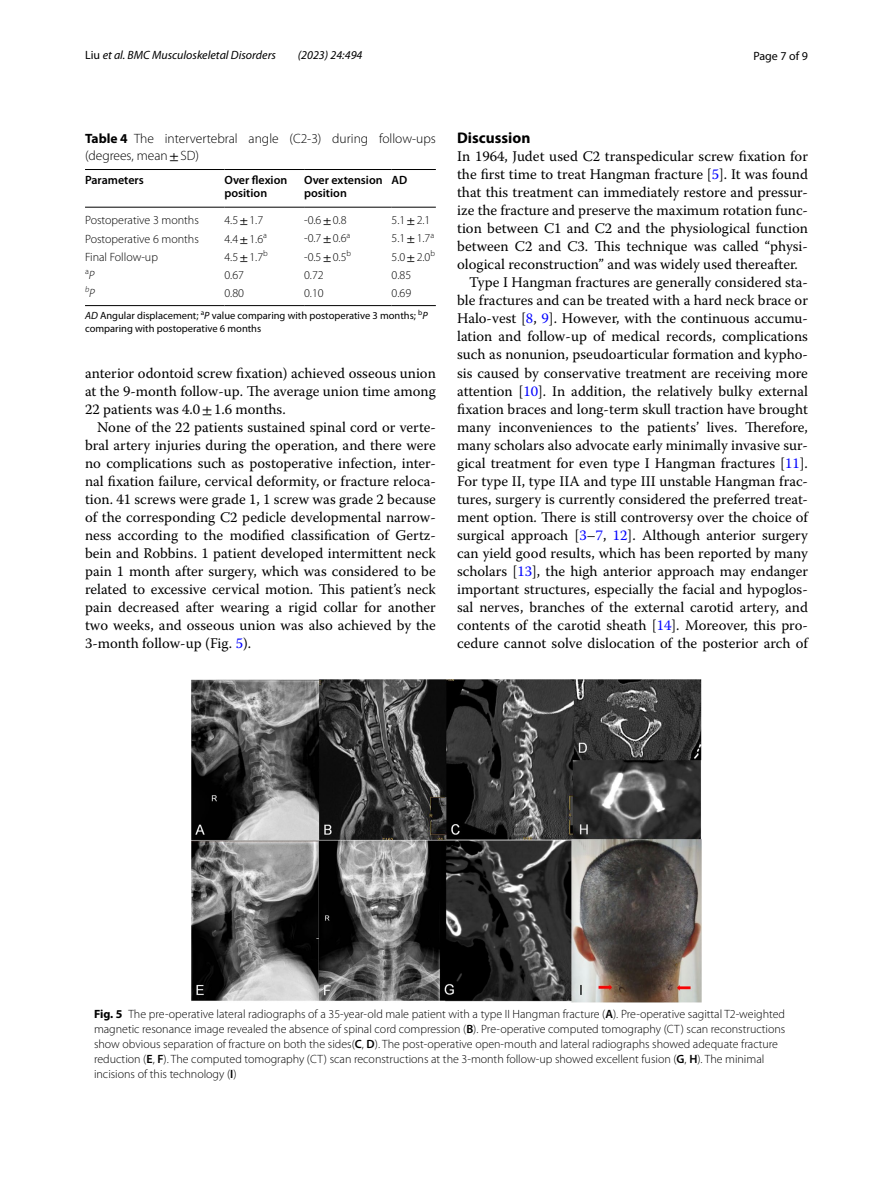
<style>
.page{position:relative;width:893px;height:1187px;background:#fff}
.page>*{position:absolute;margin:0;border:0;box-sizing:border-box;transform-origin:0 0}
.t1{font:700 15.45px "Myriad Pro";color:#000}
.t2{font:14.7px/18px "Warnock Pro";color:#000;text-align:justify}
.t3{font:300 13.5px/16.5px "Myriad Pro";color:#000}
.t4{font:300 12px/15px "Myriad Pro";color:#000}
.t5{font:600 12px/13.5px "Myriad Pro";color:#000}
.t6{font:italic 12px "Myriad Pro";color:#000}
.t7{font:12px "Myriad Pro";color:#000}
.t8{font:10.5px/12.8px "Myriad Pro";color:#000}
.t9{font:300 8.4px "Myriad Pro";color:#000}
.t10{font:italic 300 8.4px "Myriad Pro";color:#000}
.s1{font-style:normal}
.s2{font-weight:700}
.s3{font-family:"STIX";font-weight:400}
.s4{font-style:italic;font-size:12px}
.s5{font-size:12px}
.s6{font-style:italic}
.s7{font-family:"STIX"}
.s8{color:#00f}
.s9{font-weight:600}
</style>
<div class="page">
<hr style="left:85px;top:169px;width:139px;height:1px;background:#000">
<hr style="left:85px;top:207px;width:139px;height:1px;background:#000">
<hr style="left:224px;top:169px;width:80px;height:1px;background:#000">
<hr style="left:224px;top:207px;width:80px;height:1px;background:#000">
<hr style="left:304px;top:169px;width:88px;height:1px;background:#000">
<hr style="left:304px;top:207px;width:88px;height:1px;background:#000">
<hr style="left:392px;top:169px;width:44px;height:1px;background:#000">
<hr style="left:392px;top:207px;width:44px;height:1px;background:#000">
<hr style="left:85px;top:305px;width:139px;height:1px;background:#000">
<hr style="left:224px;top:305px;width:80px;height:1px;background:#000">
<hr style="left:304px;top:305px;width:88px;height:1px;background:#000">
<hr style="left:392px;top:305px;width:44px;height:1px;background:#000">
<img style="left:191px;top:679px;width:511px;height:323px">
<p class="t6" style="left:85px;top:48px;width:192px"><span class="s1">Liu</span> et al. BMC Musculoskeletal Disorders</p>
<p class="t6" style="left:298px;top:48px;width:66px">(2023) 24:494</p>
<p class="t7" style="left:753px;top:48px;width:56px">Page 7 of 9</p>
<p class="t3" style="left:85px;top:130px;width:352px"><span class="s2">Table 4</span> The intervertebral angle (C2-3) during follow-ups (degrees, mean<span class="s3">±</span>SD)</p>
<p class="t5" style="left:85px;top:173px;width:60px">Parameters</p>
<p class="t5" style="left:224px;top:173px;width:64px">Over flexion position</p>
<p class="t5" style="left:304px;top:173px;width:80px">Over extension position</p>
<p class="t5" style="left:392px;top:173px;width:17px">AD</p>
<p class="t4" style="left:85px;top:213px;width:115px">Postoperative 3 months</p>
<p class="t4" style="left:224px;top:213px;width:40px">4.5<span class="s3">±</span>1.7</p>
<p class="t4" style="left:304px;top:213px;width:44px">-0.6<span class="s3">±</span>0.8</p>
<p class="t4" style="left:392px;top:213px;width:40px">5.1<span class="s3">±</span>2.1</p>
<p class="t4" style="left:85px;top:231px;width:115px">Postoperative 6 months</p>
<p class="t4" style="left:224px;top:231px;width:44px">4.4<span class="s3">±</span>1.6<sup>a</sup></p>
<p class="t4" style="left:304px;top:231px;width:48px">-0.7<span class="s3">±</span>0.6<sup>a</sup></p>
<p class="t4" style="left:392px;top:231px;width:44px">5.1<span class="s3">±</span>1.7<sup>a</sup></p>
<p class="t4" style="left:85px;top:249px;width:74px">Final Follow-up</p>
<p class="t4" style="left:224px;top:249px;width:45px">4.5<span class="s3">±</span>1.7<sup>b</sup></p>
<p class="t4" style="left:304px;top:249px;width:49px">-0.5<span class="s3">±</span>0.5<sup>b</sup></p>
<p class="t4" style="left:392px;top:249px;width:45px">5.0<span class="s3">±</span>2.0<sup>b</sup></p>
<p class="t9" style="left:85px;top:266px;width:11px">a<span class="s4">P</span></p>
<p class="t4" style="left:224px;top:267px;width:21px">0.67</p>
<p class="t4" style="left:304px;top:267px;width:21px">0.72</p>
<p class="t4" style="left:392px;top:267px;width:21px">0.85</p>
<p class="t10" style="left:85px;top:285px;width:11px">b<span class="s5">P</span></p>
<p class="t4" style="left:224px;top:286px;width:21px">0.80</p>
<p class="t4" style="left:304px;top:286px;width:21px">0.10</p>
<p class="t4" style="left:392px;top:286px;width:21px">0.69</p>
<p class="t8" style="left:85px;top:309px;width:344px"><span class="s6">AD</span> Angular displacement; <sup>a</sup><span class="s6">P</span> value comparing with postoperative 3 months; <sup>b</sup><span class="s6">P </span>comparing with postoperative 6 months</p>
<p class="t2" style="left:85px;top:364px;width:352px">anterior odontoid screw fixation) achieved osseous union at the 9-month follow-up. The average union time among 22 patients was 4.0<span class="s7">±</span>1.6 months.</p>
<p class="t2" style="left:85px;top:418px;width:352px;text-indent:12px">None of the 22 patients sustained spinal cord or verte&shy;bral artery injuries during the operation, and there were no complications such as postoperative infection, inter&shy;nal fixation failure, cervical deformity, or fracture reloca&shy;tion. 41 screws were grade 1, 1 screw was grade 2 because of the corresponding C2 pedicle developmental narrow&shy;ness according to the modified classification of Gertz&shy;bein and Robbins. 1 patient developed intermittent neck pain 1 month after surgery, which was considered to be related to excessive cervical motion. This patient’s neck pain decreased after wearing a rigid collar for another two weeks, and osseous union was also achieved by the 3-month follow-up (Fig. <span class="s8">5</span>).</p>
<p class="t1" style="left:457px;top:128px;width:75px">Discussion</p>
<p class="t2" style="left:457px;top:147px;width:352px">In 1964, Judet used C2 transpedicular screw fixation for</p>
<p class="t2" style="left:457px;top:165px;width:352px">the first time to treat Hangman fracture [<span class="s8">5</span>]. It was found</p>
<p class="t2" style="left:457px;top:183px;width:352px">that this treatment can immediately restore and pressur-</p>
<p class="t2" style="left:457px;top:201px;width:352px">ize the fracture and preserve the maximum rotation func-</p>
<p class="t2" style="left:457px;top:219px;width:352px">tion between C1 and C2 and the physiological function</p>
<p class="t2" style="left:457px;top:237px;width:352px">between C2 and C3. This technique was called “physi-</p>
<p class="t2" style="left:457px;top:255px;width:342px">ological reconstruction” and was widely used thereafter.</p>
<p class="t2" style="left:469px;top:273px;width:340px">Type I Hangman fractures are generally considered sta-</p>
<p class="t2" style="left:457px;top:291px;width:352px">ble fractures and can be treated with a hard neck brace or</p>
<p class="t2" style="left:457px;top:309px;width:352px">Halo-vest [<span class="s8">8</span>, <span class="s8">9</span>]. However, with the continuous accumu-</p>
<p class="t2" style="left:457px;top:327px;width:352px">lation and follow-up of medical records, complications</p>
<p class="t2" style="left:457px;top:345px;width:352px">such as nonunion, pseudoarticular formation and kypho-</p>
<p class="t2" style="left:457px;top:363px;width:352px">sis caused by conservative treatment are receiving more</p>
<p class="t2" style="left:457px;top:381px;width:352px">attention [<span class="s8">10</span>]. In addition, the relatively bulky external</p>
<p class="t2" style="left:457px;top:399px;width:352px">fixation braces and long-term skull traction have brought</p>
<p class="t2" style="left:457px;top:417px;width:352px">many inconveniences to the patients’ lives. Therefore,</p>
<p class="t2" style="left:457px;top:435px;width:352px">many scholars also advocate early minimally invasive sur-</p>
<p class="t2" style="left:457px;top:453px;width:352px">gical treatment for even type I Hangman fractures [<span class="s8">11</span>].</p>
<p class="t2" style="left:457px;top:471px;width:352px">For type II, type IIA and type III unstable Hangman frac-</p>
<p class="t2" style="left:457px;top:489px;width:352px">tures, surgery is currently considered the preferred treat-</p>
<p class="t2" style="left:457px;top:507px;width:352px">ment option. There is still controversy over the choice of</p>
<p class="t2" style="left:457px;top:525px;width:352px">surgical approach [<span class="s8">3</span>–<span class="s8">7</span>, <span class="s8">12</span>]. Although anterior surgery</p>
<p class="t2" style="left:457px;top:543px;width:352px">can yield good results, which has been reported by many</p>
<p class="t2" style="left:457px;top:561px;width:352px">scholars [<span class="s8">13</span>], the high anterior approach may endanger</p>
<p class="t2" style="left:457px;top:579px;width:352px">important structures, especially the facial and hypoglos-</p>
<p class="t2" style="left:457px;top:597px;width:352px">sal nerves, branches of the external carotid artery, and</p>
<p class="t2" style="left:457px;top:615px;width:352px">contents of the carotid sheath [<span class="s8">14</span>]. Moreover, this pro-</p>
<p class="t2" style="left:457px;top:633px;width:352px">cedure cannot solve dislocation of the posterior arch of</p>
<p class="t4" style="left:94px;top:1006px;width:693px"><span class="s2">Fig. 5</span> The pre-operative lateral radiographs of a 35-year-old male patient with a type II Hangman fracture (<span class="s9">A</span>). Pre-operative sagittal T2-weighted magnetic resonance image revealed the absence of spinal cord compression (<span class="s9">B</span>). Pre-operative computed tomography (CT) scan reconstructions show obvious separation of fracture on both the sides(<span class="s9">C</span>, <span class="s9">D</span>). The post-operative open-mouth and lateral radiographs showed adequate fracture reduction (<span class="s9">E</span>, <span class="s9">F</span>). The computed tomography (CT) scan reconstructions at the 3-month follow-up showed excellent fusion (<span class="s9">G</span>, <span class="s9">H</span>). The minimal incisions of this technology (<span class="s9">I</span>)</p>
</div>
